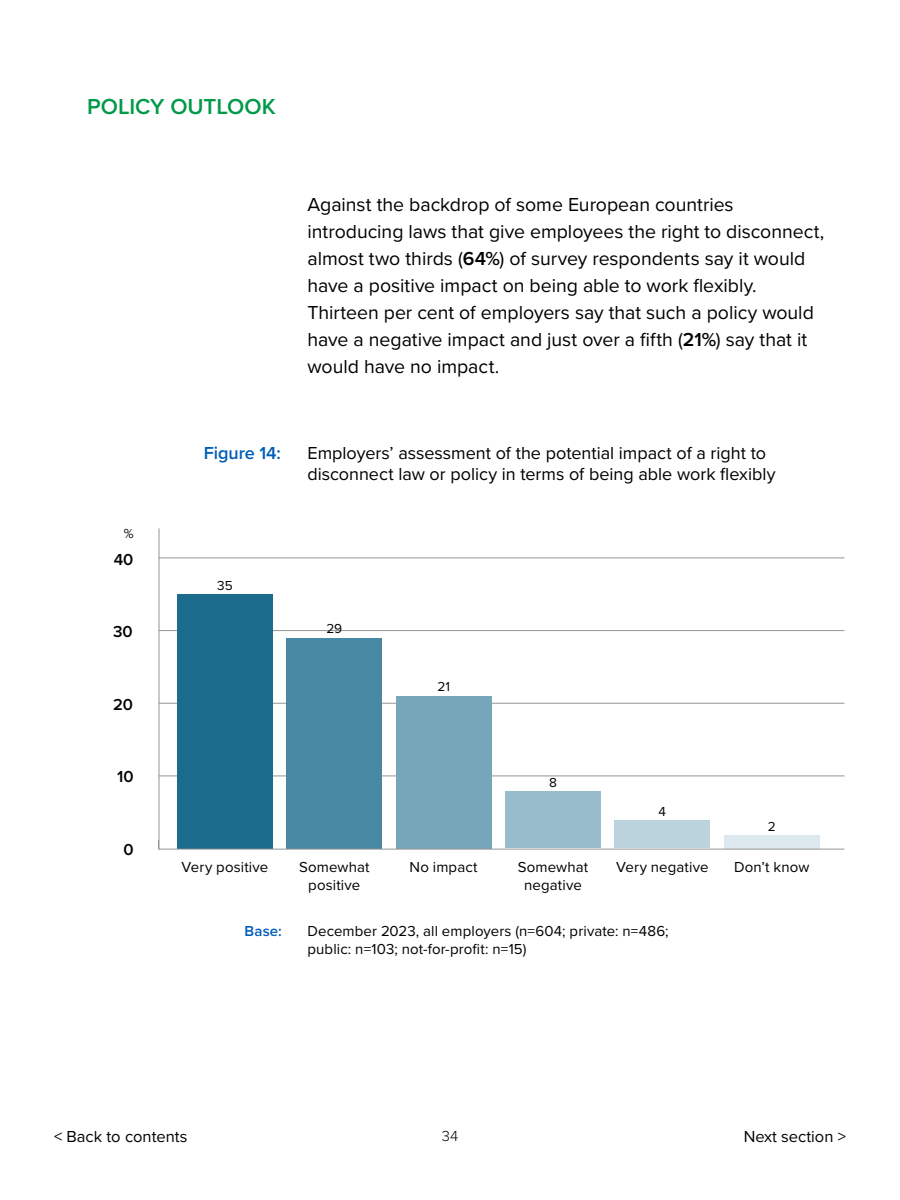
<style>
.page{position:relative;width:900px;height:1200px;background:#fff}
.page>*{position:absolute;margin:0;border:0;box-sizing:border-box;transform-origin:0 0}
.t1{font:600 22.5px "Proxima Nova";color:#019a49}
.t2{font:19.5px/27px "Proxima Nova";color:#000}
.t3{font:18px/21.6px "Proxima Nova";color:#000}
.t4{font:600 18px "Proxima Nova";letter-spacing:-.005em;color:#005eb8}
.t5{font:16.5px "Proxima Nova";color:#000}
.t6{font:600 16.5px "Proxima Nova";color:#000}
.t7{font:15px/18px "Proxima Nova";letter-spacing:.005em;color:#000;text-align:center}
.t8{font:600 15px "Proxima Nova";color:#005eb8}
.t9{font:300 15px "Proxima Nova";color:#000}
.t10{font:13.5px "Proxima Nova";color:#000}
.s1{font-weight:600}
</style>
<div class="page">
<hr style="left:159px;top:558px;width:686px;height:1px;background:#949597">
<hr style="left:159px;top:630px;width:686px;height:1px;background:#949597">
<hr style="left:159px;top:703px;width:686px;height:1px;background:#949597">
<hr style="left:159px;top:776px;width:686px;height:1px;background:#949597">
<div style="left:177px;top:594px;width:96px;height:254px;background:#1b6b8c"></div>
<div style="left:286px;top:638px;width:96px;height:210px;background:#4988a3"></div>
<div style="left:396px;top:696px;width:96px;height:152px;background:#76a6ba"></div>
<div style="left:505px;top:792px;width:96px;height:56px;background:#98bccb"></div>
<div style="left:614px;top:821px;width:96px;height:27px;background:#bbd3dd"></div>
<div style="left:724px;top:835px;width:96px;height:13px;background:#dde9ee"></div>
<hr style="left:159px;top:528px;width:1px;height:322px;background:#939598">
<hr style="left:159px;top:849px;width:686px;height:1px;background:#939598">
<p class="t1" style="left:87px;top:97px;width:190px">POLICY OUTLOOK</p>
<p class="t10" style="left:124px;top:528px;width:11px">%</p>
<p class="t6" style="left:114px;top:552px;width:21px">40</p>
<p class="t6" style="left:113px;top:625px;width:21px">30</p>
<p class="t6" style="left:113px;top:697px;width:21px">20</p>
<p class="t6" style="left:117px;top:770px;width:18px">10</p>
<p class="t6" style="left:124px;top:843px;width:12px">0</p>
<p class="t2" style="left:307px;top:192px;width:518px">Against the backdrop of some European countries introducing laws that give employees the right to disconnect, almost two thirds (<span class="s1">64%</span>) of survey respondents say it would have a positive impact on being able to work flexibly.<br>Thirteen per cent of employers say that such a policy would have a negative impact and just over a fifth (<span class="s1">21%</span>) say that it would have no impact.</p>
<p class="t4" style="left:204px;top:445px;width:78px">Figure 14:</p>
<p class="t3" style="left:308px;top:443px;width:470px">Employers’ assessment of the potential impact of a right to disconnect law or policy in terms of being able work flexibly</p>
<p class="t10" style="left:217px;top:580px;width:17px">35</p>
<p class="t10" style="left:326px;top:623px;width:17px">29</p>
<p class="t10" style="left:437px;top:681px;width:14px">21</p>
<p class="t10" style="left:549px;top:777px;width:9px">8</p>
<p class="t10" style="left:659px;top:806px;width:9px">4</p>
<p class="t10" style="left:768px;top:820px;width:9px">2</p>
<p class="t7" style="left:182px;top:859px;width:88px">Very positive</p>
<p class="t7" style="left:299px;top:859px;width:72px">Somewhat positive</p>
<p class="t7" style="left:410px;top:859px;width:70px">No impact</p>
<p class="t7" style="left:518px;top:859px;width:72px">Somewhat negative</p>
<p class="t7" style="left:616px;top:859px;width:94px">Very negative</p>
<p class="t7" style="left:734px;top:859px;width:77px">Don’t know</p>
<p class="t8" style="left:245px;top:925px;width:39px">Base:</p>
<p class="t7" style="left:308px;top:923px;width:363px;text-align:left">December 2023, all employers (n=604; private: n=486; public: n=103; not-for-profit: n=15)</p>
<p class="t5" style="left:54px;top:1129px;width:135px">&lt; Back to contents</p>
<p class="t9" style="left:442px;top:1129px;width:18px">34</p>
<p class="t5" style="left:744px;top:1129px;width:104px">Next section &gt;</p>
</div>
